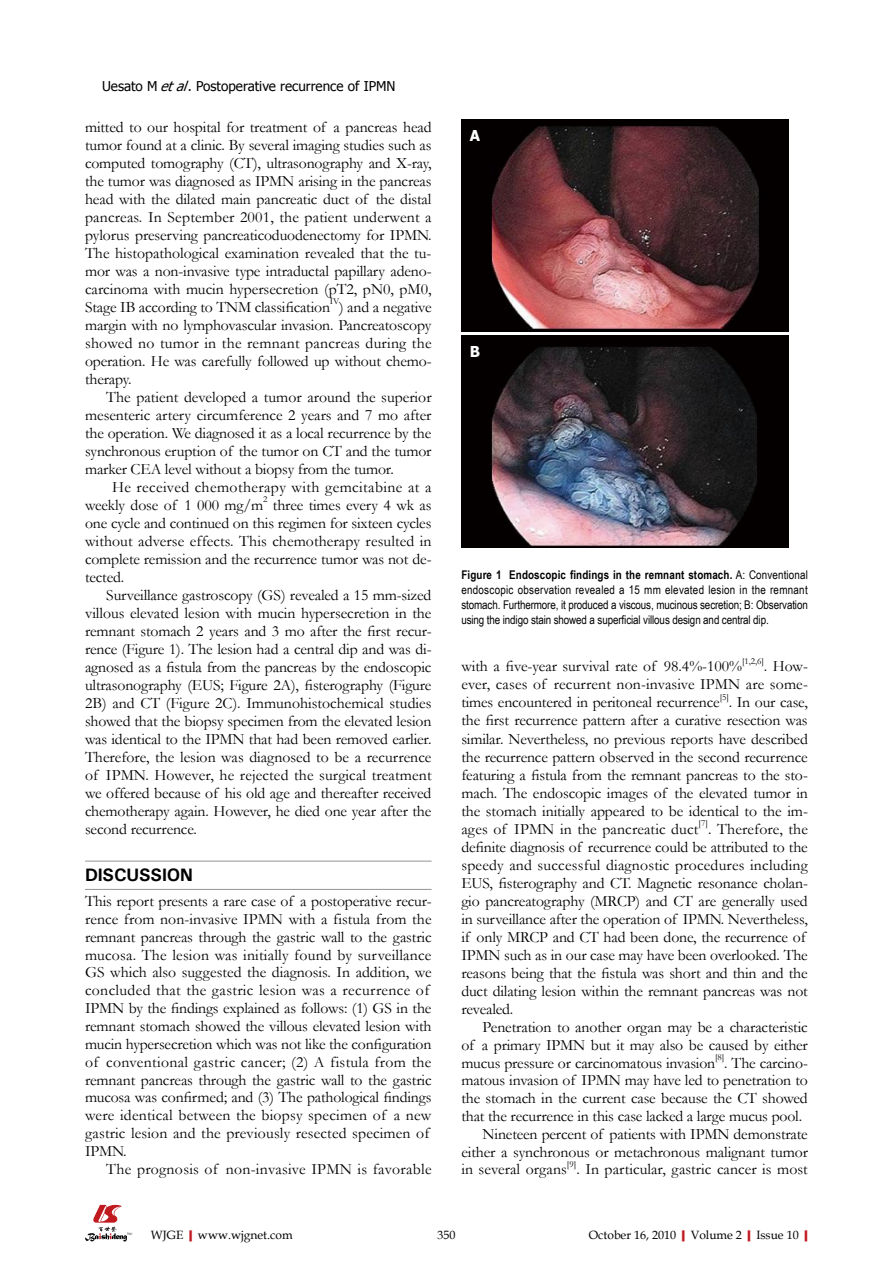
<style>
.page{position:relative;width:893px;height:1263px;background:#fff}
.page>*{position:absolute;margin:0;border:0;box-sizing:border-box;transform-origin:0 0}
.t1{font:700 18px "Univers";letter-spacing:-.01em;color:#000}
.t2{font:15.75px/18px "Garamond";letter-spacing:-.01em;color:#000;text-align:justify}
.t3{font:15.75px/18px "Garamond";letter-spacing:.025em;color:#000}
.t4{font:15.75px "Garamond";letter-spacing:.02em;color:#000}
.t5{font:700 15px "Tahoma";color:#fff}
.t6{font:13.5px "Tahoma";color:#000}
.t7{font:12px/15px "Arial Narrow";letter-spacing:-.01em;color:#000;text-align:justify}
.t8{font:12px "Book Antiqua";color:#000}
.t9{font:9.15px "Garamond";color:#000}
.s1{font-style:italic}
.s2{font-weight:700}
.s3{font-weight:700;color:#c01920}
</style>
<div class="page">
<svg style="left:85px;top:1205px;width:48px;height:36px"></svg>
<img style="left:461px;top:119px;width:328px;height:212px">
<img style="left:461px;top:335px;width:328px;height:212px">
<hr style="left:85px;top:861px;width:347px;height:1px;background:#949495">
<hr style="left:85px;top:889px;width:347px;height:1px;background:#949495">
<p class="t6" style="left:102px;top:77px;width:295px">Uesato M <span class="s1">etal</span>. Postoperative recurrence of IPMN</p>
<p class="t2" style="left:85px;top:118px;width:348px">mitted to our hospital for treatment of a pancreas head tumor found at a clinic. By several imaging studies such as computed tomography (CT), ultrasonography and X-ray, the tumor was diagnosed as IPMN arising in the pancreas head with the dilated main pancreatic duct of the distal pancreas. In September 2001, the patient underwent a pylorus preserving pancreaticoduodenectomy for IPMN.<br>The histopathological examination revealed that the tu&shy;mor was a non-invasive type intraductal papillary ade-no&shy;carcinoma with mucin hypersecretion (pT2, pN0, pM0, Stage IB according to TNM classification</p>
<p class="t9" style="left:330px;top:295px;width:11px">IV</p>
<p class="t2" style="left:85px;top:298px;width:348px;text-indent:254px">) and a negative margin with no lymphovascular invasion. Pancreatoscopy showed no tumor in the remnant pan-creas during the ope-ra-tion. He was carefully followed up without che-mo&shy;therapy.</p>
<p class="t2" style="left:85px;top:388px;width:348px;text-indent:21px">The patient developed a tumor around the superior mesenteric artery circumference 2 years and 7 mo after the operation. We diagnosed it as a local recurrence by the synchronous eruption of the tumor on CT and the tumor marker CEA level without a biopsy from the tumor.</p>
<p class="t3" style="left:85px;top:478px;width:348px;text-indent:27px">He received chemotherapy with gemcitabine at a weekly dose of 1 000 mg/m</p>
<p class="t9" style="left:263px;top:493px;width:6px">2</p>
<p class="t2" style="left:85px;top:496px;width:348px;text-indent:188px">three times every 4 wk as one cycle and continued on this regimen for sixteen cycles without adverse effects. This chemotherapy resulted in complete remission and the recurrence tumor was not de&shy;tected.</p>
<p class="t2" style="left:85px;top:586px;width:348px;text-indent:21px">Surveillance gastroscopy (GS) revealed a 15 mm-sized villous elevated lesion with mucin hypersecretion in the remnant stomach 2 years and 3 mo after the first recur&shy;rence (Figure 1). The lesion had a central dip and was di&shy;agnosed as a fistula from the pancreas by the endoscopic ultrasonography (EUS; Figure 2A), fisterography (Figure 2B) and CT (Figure 2C). Immunohistochemical studies showed that the biopsy specimen from the elevated lesion was identical to the IPMN that had been removed earlier.<br>Therefore, the lesion was diagnosed to be a recurrence of IPMN. However, he rejected the surgical treatment we offered because of his old age and thereafter received chemotherapy again. However, he died one year after the second recurrence.</p>
<p class="t1" style="left:85px;top:864px;width:110px">DISCUSSION</p>
<p class="t2" style="left:85px;top:892px;width:348px;text-align:left">This report presents a rare case of a postoperative recur&shy;rence from non-invasive IPMN with a fistula from the remnant pancreas through the gastric wall to the gastric mucosa. The lesion was initially found by surveillance GS which also suggested the diagnosis. In addition, we concluded that the gastric lesion was a recurrence of IPMN by the findings explained as follows: (1) GS in the remnant stomach showed the villous elevated lesion with mucin hypersecretion which was not like the configuration of conventional gastric cancer; (2) A fistula from the remnant pancreas through the gastric wall to the gastric mucosa was confirmed; and (3) The pathological findings were identical between the biopsy specimen of a new gastric lesion and the previously resected specimen of IPMN.</p>
<p class="t4" style="left:106px;top:1158px;width:327px">The prognosis of non-invasive IPMN is favorable</p>
<p class="t5" style="left:470px;top:125px;width:12px">A</p>
<p class="t5" style="left:470px;top:341px;width:12px">B</p>
<p class="t7" style="left:461px;top:567px;width:348px"><span class="s2">Figure 1 Endoscopic findings in the remnant stomach.</span> A: Conventional endoscopic observation revealed a 15 mm elevated lesion in the remnant stomach. Furthermore, it produced a viscous, mucinous secretion; B: Observation using the indigo stain showed a superficial villous design and central dip.</p>
<p class="t2" style="left:461px;top:657px;width:282px">with a five-year survival rate of 98.4%-100%</p>
<p class="t9" style="left:742px;top:655px;width:23px">[1,2,6]</p>
<p class="t2" style="left:461px;top:657px;width:348px;text-indent:302px">. How&shy;ever, cases of recurrent non-invasive IPMN are some&shy;times encountered in peritoneal recurrence</p>
<p class="t9" style="left:720px;top:691px;width:11px">[5]</p>
<p class="t2" style="left:461px;top:693px;width:348px;text-indent:267px">. In our case, the first recurrence pattern after a curative resection was simi-lar. Nevertheless, no previous reports have described the recurrence pattern observed in the second recurrence featuring a fistula from the remnant pancreas to the sto&shy;mach. The endoscopic images of the elevated tumor in the stomach initially appeared to be identical to the im&shy;ages of IPMN in the pancreatic duct</p>
<p class="t9" style="left:699px;top:817px;width:11px">[7]</p>
<p class="t2" style="left:461px;top:819px;width:348px;text-align:left;text-indent:247px">. Therefore, the definite diagnosis of recurrence could be attributed to the speedy and successful diagnostic procedures including EUS, fisterography and CT. Magnetic resonance cholan&shy;gio pancreatography (MRCP) and CT are generally used in surveillance after the operation of IPMN. Nevertheless, if only MRCP and CT had been done, the recurrence of IPMN such as in our case may have been overlooked. The reasons being that the fistula was short and thin and the duct dilating lesion within the remnant pancreas was not revealed.</p>
<p class="t2" style="left:461px;top:1017px;width:348px;text-indent:21px">Penetration to another organ may be a characteristic of a primary IPMN but it may also be caused by either mucus pressure or carcinomatous invasion</p>
<p class="t9" style="left:715px;top:1051px;width:11px">[8]</p>
<p class="t2" style="left:724px;top:1053px;width:85px">. The carcino-</p>
<p class="t2" style="left:461px;top:1071px;width:348px">matous invasion of IPMN may have led to penetration to</p>
<p class="t2" style="left:461px;top:1089px;width:348px">the stomach in the current case because the CT showed</p>
<p class="t2" style="left:461px;top:1107px;width:342px">that the recurrence in this case lacked a large mucus pool.</p>
<p class="t2" style="left:483px;top:1124px;width:327px">Nineteen percent of patients with IPMN demonstrate</p>
<p class="t2" style="left:461px;top:1142px;width:348px">either a synchronous or metachronous malignant tumor</p>
<p class="t2" style="left:461px;top:1160px;width:107px">in several organs</p>
<p class="t9" style="left:567px;top:1158px;width:11px">[9]</p>
<p class="t2" style="left:576px;top:1160px;width:233px">. In particular, gastric cancer is most</p>
<p class="t8" style="left:151px;top:1226px;width:143px">WJGE<span class="s3">|</span>www.wjgnet.com</p>
<p class="t8" style="left:437px;top:1226px;width:19px">350</p>
<p class="t8" style="left:589px;top:1226px;width:226px">October 16, 2010<span class="s3">|</span>Volume 2<span class="s3">|</span>Issue 10<span class="s3">|</span></p>
</div>
